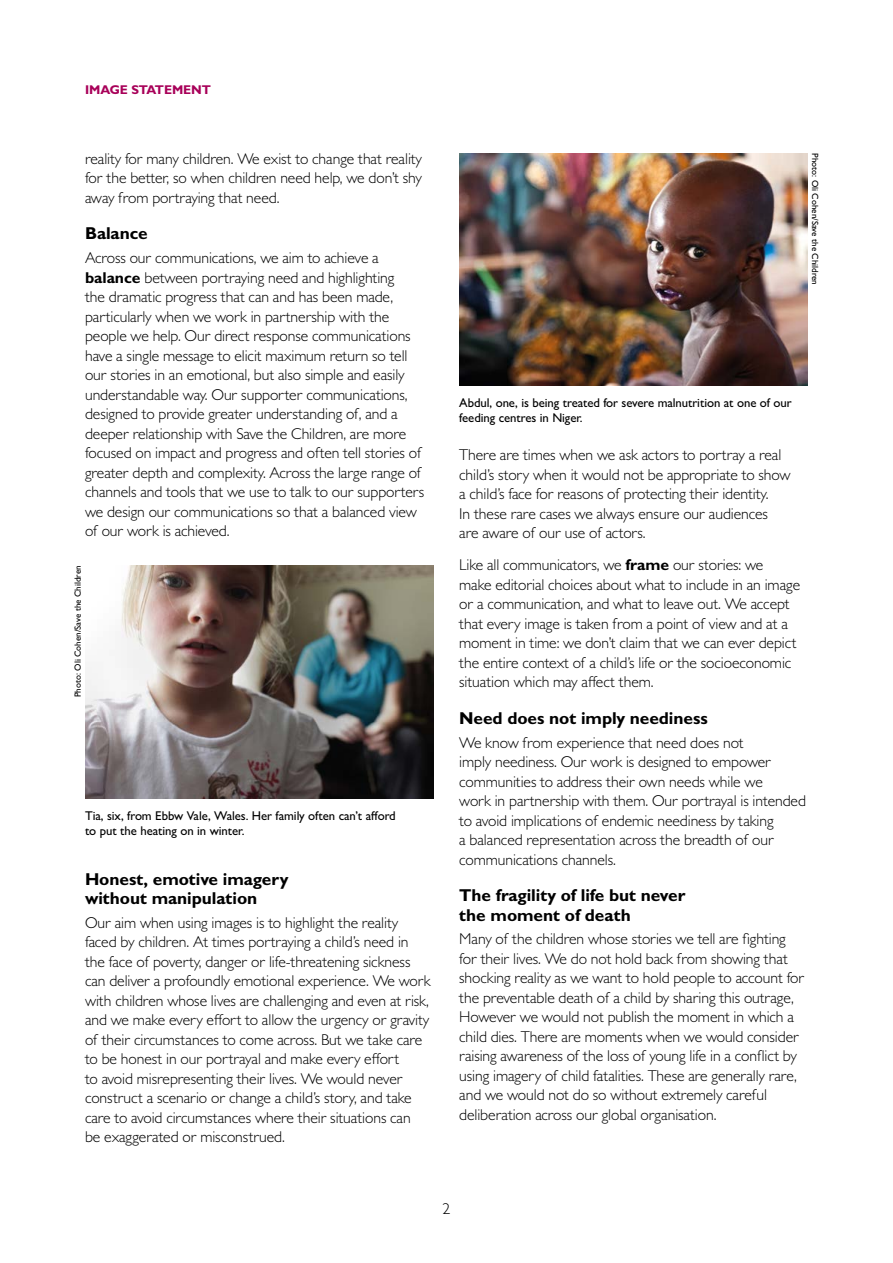
<style>
.page{position:relative;width:893px;height:1263px;background:#fff}
.page>*{position:absolute;margin:0;border:0;box-sizing:border-box;transform-origin:0 0}
.t1{font:700 17.25px/19.5px "Gill Sans MT Std";letter-spacing:-.005em;color:#000}
.t2{font:300 15.75px/19.5px "Gill Sans MT Std";letter-spacing:-.005em;color:#000}
.t3{font:500 12.75px/15px "Gill Sans MT Std";letter-spacing:-.005em;color:#000}
.t4{font:700 12.75px "Gill Sans MT Std";letter-spacing:-.005em;color:#a80159}
.t5{font:500 9px "Gill Sans MT Std";color:#000}
.s1{font-weight:700}
</style>
<div class="page">
<img style="left:85px;top:566px;width:349px;height:232px">
<img style="left:459px;top:153px;width:349px;height:233px">
<p class="t4" style="left:85px;top:82px;width:128px">IMAGE STATEMENT</p>
<p class="t2" style="left:85px;top:149px;width:338px;text-align:justify">reality for many children. We exist to change that reality for the better, so when children need help, we don’t shy away from portraying that need.</p>
<p class="t1" style="left:85px;top:223px;width:64px">Balance</p>
<p class="t2" style="left:85px;top:248px;width:341px">Across our communications, we aim to achieve a <span class="s1">balance</span> between portraying need and highlighting<br>the dramatic progress that can and has been made, particularly when we work in partnership with the people we help. Our direct response communications have a single message to elicit maximum return so tell our stories in an emotional, but also simple and easily understandable way. Our supporter communications, designed to provide greater understanding of, and a deeper relationship with Save the Children, are more focused on impact and progress and often tell stories of greater depth and complexity. Across the large range of channels and tools that we use to talk to our supporters we design our communications so that a balanced view of our work is achieved.</p>
<p class="t5" style="left:72px;top:697px;width:133px;rotate:-90deg">Photo: Oli Cohen/Save the Children</p>
<p class="t3" style="left:85px;top:807px;width:312px">Tia, six, from Ebbw Vale, Wales. Her family often can’t afford to put the heating on in winter.</p>
<p class="t1" style="left:85px;top:869px;width:205px">Honest, emotive imagery without manipulation</p>
<p class="t2" style="left:85px;top:913px;width:347px">Our aim when using images is to highlight the reality faced by children. At times portraying a child’s need in the face of poverty, danger or life-threatening sickness can deliver a profoundly emotional experience. We work with children whose lives are challenging and even at risk, and we make every effort to allow the urgency or gravity of their circumstances to come across. But we take care to be honest in our portrayal and make every effort<br>to avoid misrepresenting their lives. We would never construct a scenario or change a child’s story, and take care to avoid circumstances where their situations can<br>be exaggerated or misconstrued.</p>
<p class="t5" style="left:821px;top:153px;width:133px;rotate:90deg">Photo: Oli Cohen/Save the Children</p>
<p class="t3" style="left:459px;top:395px;width:334px">Abdul, one, is being treated for severe malnutrition at one of our feeding centres in Niger.</p>
<p class="t2" style="left:459px;top:445px;width:333px">There are times when we ask actors to portray a real child’s story when it would not be appropriate to show a child’s face for reasons of protecting their identity.<br>In these rare cases we always ensure our audiences are aware of our use of actors.</p>
<p class="t2" style="left:459px;top:555px;width:342px">Like all communicators, we <span class="s1">frame</span> our stories: we<br>make editorial choices about what to include in an image or a communication, and what to leave out. We accept that every image is taken from a point of view and at a moment in time: we don’t claim that we can ever depict the entire context of a child’s life or the socioeconomic situation which may affect them.</p>
<p class="t1" style="left:459px;top:708px;width:250px">Need does not imply neediness</p>
<p class="t2" style="left:459px;top:732px;width:348px">We know from experience that need does not<br>imply neediness. Our work is designed to empower communities to address their own needs while we<br>work in partnership with them. Our portrayal is intended to avoid implications of endemic neediness by taking<br>a balanced representation across the breadth of our communications channels.</p>
<p class="t1" style="left:459px;top:885px;width:228px">The fragility of life but never the moment of death</p>
<p class="t2" style="left:459px;top:929px;width:347px">Many of the children whose stories we tell are fighting for their lives. We do not hold back from showing that shocking reality as we want to hold people to account for the preventable death of a child by sharing this outrage, However we would not publish the moment in which a child dies. There are moments when we would consider raising awareness of the loss of young life in a conflict by using imagery of child fatalities. These are generally rare, and we would not do so without extremely careful deliberation across our global organisation.</p>
<p class="t2" style="left:443px;top:1199px;width:9px">2</p>
</div>
